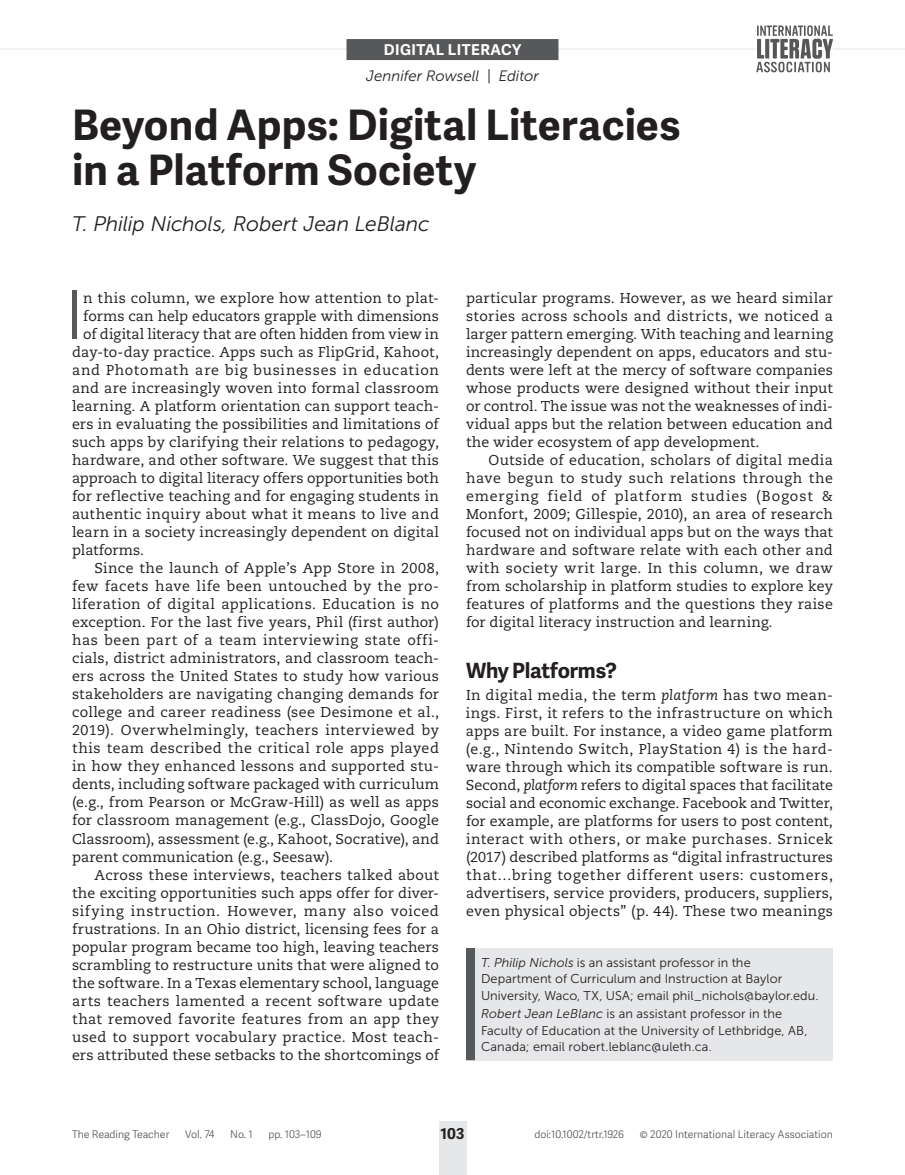
<style>
.page{position:relative;width:905px;height:1175px;background:#fff}
.page>*{position:absolute;margin:0;border:0;box-sizing:border-box;transform-origin:0 0}
.t1{font:300 67.35px "Adelle Sans";color:#57585a}
.t2{font:700 42px/45px "Adelle Sans";letter-spacing:.005em;color:#231f20}
.t3{font:italic 21px "Museo Sans 300";letter-spacing:-.005em;color:#231f20}
.t4{font:700 21px "Adelle Sans";letter-spacing:-.01em;color:#231f20}
.t5{font:italic 15px "Museo Sans 300";color:#231f20}
.t6{font:700 15px "Adelle Sans";letter-spacing:.03em;color:#fff}
.t7{font:700 15px "Adelle Sans";color:#231f20}
.t8{font:14.25px/18px "Caecilia LT Std";letter-spacing:.015em;color:#231f20;text-align:justify}
.t9{font:14.25px "Caecilia LT Std";letter-spacing:.035em;color:#231f20}
.t10{font:14.25px "Caecilia LT Std";letter-spacing:-.005em;color:#231f20}
.t11{font:14.25px "Caecilia LT Std";letter-spacing:.045em;color:#231f20}
.t12{font:14.25px "Caecilia LT Std";letter-spacing:.04em;color:#231f20}
.t13{font:14.25px "Caecilia LT Std";letter-spacing:.05em;color:#231f20}
.t14{font:12.75px/16.5px "Museo Sans 300";letter-spacing:.005em;color:#231f20}
.t15{font:300 10.5px "Adelle Sans";color:#4b4c4d}
.s1{font-style:italic}
</style>
<div class="page">
<div style="left:439px;top:1121px;width:27px;height:53px;background:#e6e7e9"></div>
<div style="left:466px;top:948px;width:366px;height:112px;background:#e6e7e9"></div>
<div style="left:466px;top:948px;width:9px;height:112px;background:#57585a"></div>
<hr style="left:0;top:49px;width:904px;height:1px;background:#e6e7e9">
<div style="left:346px;top:39px;width:212px;height:21px;background:#57585a"></div>
<svg style="left:756px;top:25px;width:77px;height:47px"></svg>
<p class="t6" style="left:384px;top:39px;width:139px">DIGITAL LITERACY</p>
<p class="t5" style="left:366px;top:68px;width:174px">Jennifer Rowsell | Editor</p>
<h2 class="t2" style="left:72px;top:100px;width:610px">Beyond Apps: Digital Literacies in a Platform Society</h2>
<h3 class="t3" style="left:72px;top:213px;width:359px">T. Philip Nichols, Robert Jean LeBlanc</h3>
<h1 class="t1" style="left:65px;top:267px;width:20px">I</h1>
<p class="t8" style="left:83px;top:290px;width:357px">n this column, we explore how attention to plat-</p>
<p class="t10" style="left:83px;top:308px;width:357px">forms can help educators grapple with dimensions</p>
<p class="t10" style="left:83px;top:326px;width:357px">of digital literacy that are often hidden from view in</p>
<p class="t8" style="left:72px;top:344px;width:368px">day-to-day practice. Apps such as FlipGrid, Kahoot,</p>
<p class="t13" style="left:72px;top:362px;width:368px">and Photomath are big businesses in education</p>
<p class="t8" style="left:72px;top:380px;width:368px">and are increasingly woven into formal classroom</p>
<p class="t8" style="left:72px;top:398px;width:368px">learning. A platform orientation can support teach-</p>
<p class="t8" style="left:72px;top:416px;width:368px">ers in evaluating the possibilities and limitations of</p>
<p class="t8" style="left:72px;top:434px;width:368px">such apps by clarifying their relations to pedagogy,</p>
<p class="t8" style="left:72px;top:452px;width:368px">hardware, and other software. We suggest that this</p>
<p class="t8" style="left:72px;top:470px;width:368px">approach to digital literacy offers opportunities both</p>
<p class="t8" style="left:72px;top:488px;width:368px">for reflective teaching and for engaging students in</p>
<p class="t8" style="left:72px;top:506px;width:368px">authentic inquiry about what it means to live and</p>
<p class="t8" style="left:72px;top:524px;width:368px">learn in a society increasingly dependent on digital</p>
<p class="t10" style="left:72px;top:542px;width:74px">platforms.</p>
<p class="t8" style="left:94px;top:560px;width:346px">Since the launch of Apple’s App Store in 2008,</p>
<p class="t9" style="left:72px;top:578px;width:368px">few facets have life been untouched by the pro-</p>
<p class="t8" style="left:72px;top:595px;width:368px">liferation of digital applications. Education is no</p>
<p class="t8" style="left:72px;top:613px;width:368px">exception. For the last five years, Phil (first author)</p>
<p class="t12" style="left:72px;top:632px;width:368px">has been part of a team interviewing state offi-</p>
<p class="t8" style="left:72px;top:649px;width:368px">cials, district administrators, and classroom teach-</p>
<p class="t8" style="left:72px;top:667px;width:368px">ers across the United States to study how various</p>
<p class="t8" style="left:72px;top:685px;width:368px">stakeholders are navigating changing demands for</p>
<p class="t8" style="left:72px;top:703px;width:368px">college and career readiness (see Desimone et al.,</p>
<p class="t9" style="left:72px;top:722px;width:368px">2019). Overwhelmingly, teachers interviewed by</p>
<p class="t9" style="left:72px;top:740px;width:368px">this team described the critical role apps played</p>
<p class="t8" style="left:72px;top:757px;width:368px">in how they enhanced lessons and supported stu-</p>
<p class="t8" style="left:72px;top:775px;width:368px">dents, including software packaged with curriculum</p>
<p class="t8" style="left:72px;top:793px;width:368px">(e.g., from Pearson or McGraw-Hill) as well as apps</p>
<p class="t8" style="left:72px;top:811px;width:368px">for classroom management (e.g., ClassDojo, Google</p>
<p class="t8" style="left:72px;top:829px;width:368px">Classroom), assessment (e.g., Kahoot, Socrative), and</p>
<p class="t8" style="left:72px;top:847px;width:263px">parent communication (e.g., Seesaw).</p>
<p class="t8" style="left:94px;top:865px;width:346px">Across these interviews, teachers talked about</p>
<p class="t8" style="left:72px;top:883px;width:368px">the exciting opportunities such apps offer for diver-</p>
<p class="t11" style="left:72px;top:902px;width:368px">sifying instruction. However, many also voiced</p>
<p class="t8" style="left:72px;top:919px;width:368px">frustrations. In an Ohio district, licensing fees for a</p>
<p class="t8" style="left:72px;top:937px;width:368px">popular program became too high, leaving teachers</p>
<p class="t8" style="left:72px;top:955px;width:368px">scrambling to restructure units that were aligned to</p>
<p class="t8" style="left:72px;top:973px;width:368px">the software. In a Texas elementary school, language</p>
<p class="t8" style="left:72px;top:991px;width:368px">arts teachers lamented a recent software update</p>
<p class="t8" style="left:72px;top:1009px;width:368px">that removed favorite features from an app they</p>
<p class="t8" style="left:72px;top:1027px;width:368px">used to support vocabulary practice. Most teach-</p>
<p class="t8" style="left:72px;top:1045px;width:368px">ers attributed these setbacks to the shortcomings of</p>
<p class="t8" style="left:466px;top:289px;width:368px">particular programs. However, as we heard similar stories across schools and districts, we noticed a larger pattern emerging. With teaching and learning increasingly dependent on apps, educators and stu&shy;dents were left at the mercy of software companies whose products were designed without their input or control. The issue was not the weaknesses of indi&shy;vidual apps but the relation between education and the wider ecosystem of app development.</p>
<p class="t8" style="left:466px;top:451px;width:368px;text-indent:23px">Outside of education, scholars of digital media have begun to study such relations through the emerging field of platform studies (Bogost &amp; Monfort, 2009; Gillespie, 2010), an area of research focused not on individual apps but on the ways that hardware and software relate with each other and with society writ large. In this column, we draw from scholarship in platform studies to explore key features of platforms and the questions they raise for digital literacy instruction and learning.</p>
<h3 class="t4" style="left:466px;top:655px;width:152px">Why Platforms?</h3>
<p class="t8" style="left:466px;top:686px;width:368px">In digital media, the term <span class="s1">platform</span> has two mean&shy;ings. First, it refers to the infrastructure on which apps are built. For instance, a video game platform (e.g., Nintendo Switch, PlayStation 4) is the hard&shy;ware through which its compatible software is run.<br>Second, <span class="s1">platform</span> refers to digital spaces that facilitate social and economic exchange. Facebook and Twitter, for example, are platforms for users to post content, interact with others, or make purchases. Srnicek (2017) described platforms as “digital infrastructures that…bring together different users: customers, advertisers, service providers, producers, suppliers, even physical objects” (p. 44). These two meanings</p>
<p class="t14" style="left:481px;top:954px;width:339px"><span class="s1">T. Philip Nichols</span> is an assistant professor in the<br>Department of Curriculum and Instruction at Baylor<br>University, Waco, TX, USA; email phil_nichols@baylor.edu.</p>
<p class="t14" style="left:481px;top:1005px;width:328px"><span class="s1">Robert Jean LeBlanc</span> is an assistant professor in the<br>Faculty of Education at the University of Lethbridge, AB,<br>Canada; email robert.leblanc@uleth.ca.</p>
<p class="t7" style="left:440px;top:1122px;width:25px">103</p>
<p class="t15" style="left:72px;top:1126px;width:99px">The Reading Teacher</p>
<p class="t15" style="left:185px;top:1126px;width:31px">Vol. 74</p>
<p class="t15" style="left:230px;top:1126px;width:24px">No. 1</p>
<p class="t15" style="left:268px;top:1126px;width:55px">pp. 103–109</p>
<p class="t15" style="left:534px;top:1126px;width:91px">doi:10.1002/trtr.1926</p>
<p class="t15" style="left:640px;top:1126px;width:194px">© 2020 International Literacy Association</p>
</div>
